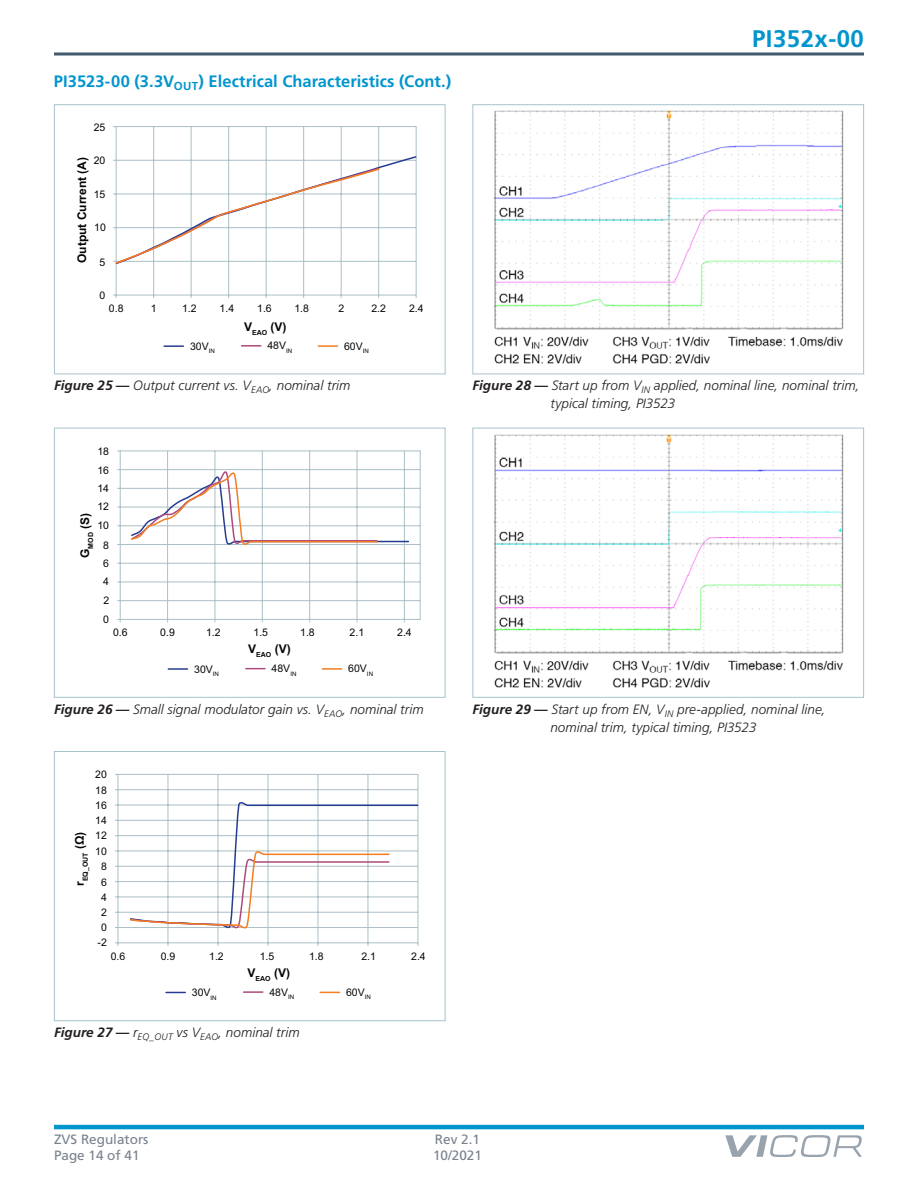
<style>
.page{position:relative;width:918px;height:1188px;background:#fff}
.page>*{position:absolute;margin:0;border:0;box-sizing:border-box;transform-origin:0 0}
.t1{font:700 24px "Frutiger LT Pro";letter-spacing:.02em;color:#0095ce}
.t2{font:700 16.5px "Frutiger LT Pro";color:#0095ce}
.t3{font:italic 300 13.5px/18px "Frutiger LT Pro";color:#231f20}
.t4{font:13.5px "Frutiger LT Pro";color:#78828d}
.t5{font:700 12px "Arial";color:#050504}
.t6{font:10.5px/14.9px "Arial";color:#050504}
.t7{font:700 7.05px "Arial";color:#050504}
.s1{font-weight:700}
</style>
<div class="page">
<hr style="left:54px;top:1125px;width:810px;height:4px;background:#0095ce">
<svg style="left:725px;top:1135px;width:137px;height:22px"></svg>
<svg style="left:54px;top:52px;width:810px;height:4px;background:#718391"></svg>
<svg style="left:164px;top:345px;width:19px;height:2px"></svg>
<svg style="left:242px;top:345px;width:19px;height:2px"></svg>
<svg style="left:318px;top:345px;width:19px;height:2px"></svg>
<hr style="left:116px;top:127px;width:1px;height:171px;background:#abbfc7">
<hr style="left:153px;top:127px;width:1px;height:171px;background:#abbfc7">
<hr style="left:191px;top:127px;width:1px;height:171px;background:#abbfc7">
<hr style="left:228px;top:127px;width:1px;height:171px;background:#abbfc7">
<hr style="left:266px;top:127px;width:1px;height:171px;background:#abbfc7">
<hr style="left:303px;top:127px;width:1px;height:171px;background:#abbfc7">
<hr style="left:341px;top:127px;width:1px;height:171px;background:#abbfc7">
<hr style="left:378px;top:127px;width:1px;height:171px;background:#abbfc7">
<hr style="left:416px;top:126px;width:1px;height:172px;background:#abbfc7">
<hr style="left:113px;top:295px;width:303px;height:1px;background:#abbfc7">
<hr style="left:113px;top:261px;width:303px;height:1px;background:#abbfc7">
<hr style="left:113px;top:227px;width:303px;height:1px;background:#abbfc7">
<hr style="left:113px;top:194px;width:303px;height:1px;background:#abbfc7">
<hr style="left:113px;top:160px;width:303px;height:1px;background:#abbfc7">
<hr style="left:113px;top:126px;width:303px;height:1px;background:#abbfc7">
<svg style="left:115px;top:155px;width:302px;height:110px"></svg>
<div style="left:54px;top:104px;width:392px;height:270px;border:1px solid #a8c4cc"></div>
<img style="left:493px;top:110px;width:351px;height:254px">
<div style="left:473px;top:104px;width:391px;height:270px;border:1px solid #a8c4cc"></div>
<hr style="left:168px;top:668px;width:20px;height:2px;background:#273b91">
<svg style="left:246px;top:668px;width:19px;height:1px"></svg>
<hr style="left:322px;top:668px;width:20px;height:2px;background:#f47d21">
<hr style="left:120px;top:451px;width:1px;height:171px;background:#abbfc7">
<hr style="left:167px;top:451px;width:1px;height:171px;background:#abbfc7">
<hr style="left:215px;top:451px;width:1px;height:171px;background:#abbfc7">
<hr style="left:262px;top:451px;width:1px;height:171px;background:#abbfc7">
<hr style="left:309px;top:451px;width:1px;height:171px;background:#abbfc7">
<hr style="left:357px;top:451px;width:1px;height:171px;background:#abbfc7">
<hr style="left:404px;top:451px;width:1px;height:171px;background:#abbfc7">
<hr style="left:420px;top:451px;width:1px;height:169px;background:#abbfc7">
<hr style="left:117px;top:619px;width:303px;height:1px;background:#abbfc7">
<hr style="left:117px;top:600px;width:303px;height:1px;background:#abbfc7">
<hr style="left:117px;top:582px;width:303px;height:1px;background:#abbfc7">
<hr style="left:117px;top:563px;width:303px;height:1px;background:#abbfc7">
<hr style="left:117px;top:544px;width:303px;height:1px;background:#abbfc7">
<hr style="left:117px;top:525px;width:303px;height:1px;background:#abbfc7">
<hr style="left:117px;top:507px;width:303px;height:1px;background:#abbfc7">
<hr style="left:117px;top:488px;width:303px;height:1px;background:#abbfc7">
<hr style="left:117px;top:469px;width:303px;height:1px;background:#abbfc7">
<hr style="left:117px;top:451px;width:303px;height:1px;background:#abbfc7">
<svg style="left:130px;top:467px;width:280px;height:82px"></svg>
<div style="left:54px;top:428px;width:392px;height:270px;border:1px solid #a8c4cc"></div>
<img style="left:493px;top:434px;width:351px;height:254px">
<div style="left:472px;top:428px;width:392px;height:270px;border:1px solid #a8c4cc"></div>
<svg style="left:166px;top:992px;width:19px;height:1px"></svg>
<svg style="left:244px;top:991px;width:19px;height:2px"></svg>
<svg style="left:320px;top:992px;width:19px;height:1px"></svg>
<hr style="left:118px;top:774px;width:1px;height:172px;background:#abbfc7">
<hr style="left:168px;top:774px;width:1px;height:172px;background:#abbfc7">
<hr style="left:218px;top:774px;width:1px;height:172px;background:#abbfc7">
<hr style="left:268px;top:774px;width:1px;height:172px;background:#abbfc7">
<hr style="left:318px;top:774px;width:1px;height:172px;background:#abbfc7">
<hr style="left:368px;top:774px;width:1px;height:172px;background:#abbfc7">
<hr style="left:418px;top:774px;width:1px;height:172px;background:#abbfc7">
<hr style="left:115px;top:942px;width:303px;height:1px;background:#abbfc7">
<hr style="left:115px;top:927px;width:303px;height:1px;background:#abbfc7">
<hr style="left:115px;top:912px;width:303px;height:1px;background:#abbfc7">
<hr style="left:115px;top:897px;width:303px;height:1px;background:#abbfc7">
<hr style="left:115px;top:881px;width:303px;height:1px;background:#abbfc7">
<hr style="left:115px;top:866px;width:303px;height:1px;background:#abbfc7">
<hr style="left:115px;top:851px;width:303px;height:1px;background:#abbfc7">
<hr style="left:115px;top:835px;width:303px;height:1px;background:#abbfc7">
<hr style="left:115px;top:820px;width:303px;height:1px;background:#abbfc7">
<hr style="left:115px;top:805px;width:303px;height:1px;background:#abbfc7">
<hr style="left:115px;top:789px;width:303px;height:1px;background:#abbfc7">
<hr style="left:115px;top:774px;width:303px;height:1px;background:#abbfc7">
<svg style="left:129px;top:798px;width:290px;height:133px"></svg>
<div style="left:54px;top:751px;width:392px;height:270px;border:1px solid #a8c4cc"></div>
<p class="t2" style="left:54px;top:71px;width:399px">PI3523-00 (3.3V<sub>OUT</sub>) Electrical Characteristics (Cont.)</p>
<p class="t6" style="left:94px;top:120px;width:13px">25</p>
<p class="t6" style="left:94px;top:153px;width:13px">20</p>
<p class="t5" style="left:74px;top:263px;width:107px;rotate:-90deg">Output Current (A)</p>
<p class="t6" style="left:94px;top:187px;width:13px">15</p>
<p class="t6" style="left:94px;top:220px;width:13px">10</p>
<p class="t6" style="left:100px;top:255px;width:7px">5</p>
<p class="t6" style="left:100px;top:288px;width:7px">0</p>
<p class="t6" style="left:109px;top:301px;width:16px">0.8</p>
<p class="t6" style="left:151px;top:301px;width:7px">1</p>
<p class="t6" style="left:182px;top:301px;width:16px">1.2</p>
<p class="t6" style="left:220px;top:301px;width:16px">1.4</p>
<p class="t6" style="left:257px;top:301px;width:16px">1.6</p>
<p class="t6" style="left:294px;top:301px;width:16px">1.8</p>
<p class="t6" style="left:409px;top:301px;width:16px">2.4</p>
<p class="t6" style="left:338px;top:301px;width:7px">2</p>
<p class="t6" style="left:371px;top:301px;width:16px">2.2</p>
<p class="t5" style="left:244px;top:318px;width:44px">V<sub>EAO</sub> (V)</p>
<p class="t6" style="left:190px;top:339px;width:26px">30V<sub>IN</sub></p>
<p class="t6" style="left:267px;top:338px;width:26px">48V<sub>IN</sub></p>
<p class="t6" style="left:344px;top:339px;width:26px">60V<sub>IN</sub></p>
<h1 class="t1" style="left:752px;top:24px;width:113px">PI352x-00</h1>
<p class="t3" style="left:54px;top:377px;width:298px"><span class="s1">Figure 25 —</span> Output current vs. V<sub>EAO</sub>, nominal trim</p>
<p class="t3" style="left:550px;top:377px;width:310px;text-indent:-78px"><span class="s1">Figure 28 —</span> Start up from V<sub>IN</sub> applied, nominal line, nominal trim, typical timing, PI3523</p>
<p class="t6" style="left:97px;top:444px;width:13px">18</p>
<p class="t6" style="left:97px;top:463px;width:13px">16</p>
<p class="t6" style="left:97px;top:481px;width:13px">14</p>
<p class="t6" style="left:97px;top:499px;width:13px">12</p>
<p class="t5" style="left:77px;top:558px;width:46px;rotate:-90deg">G<sub>MOD</sub> (S)</p>
<p class="t6" style="left:97px;top:518px;width:13px">10</p>
<p class="t6" style="left:103px;top:538px;width:7px">8</p>
<p class="t6" style="left:103px;top:556px;width:7px">6</p>
<p class="t6" style="left:103px;top:574px;width:7px">4</p>
<p class="t6" style="left:103px;top:591px;width:7px;line-height:18.9px">2<br>0</p>
<p class="t6" style="left:113px;top:625px;width:16px">0.6</p>
<p class="t6" style="left:160px;top:625px;width:16px">0.9</p>
<p class="t6" style="left:206px;top:625px;width:16px">1.2</p>
<p class="t6" style="left:254px;top:625px;width:16px">1.5</p>
<p class="t6" style="left:300px;top:625px;width:16px">1.8</p>
<p class="t6" style="left:350px;top:625px;width:16px">2.1</p>
<p class="t6" style="left:397px;top:625px;width:16px">2.4</p>
<p class="t5" style="left:248px;top:641px;width:44px">V<sub>EAO</sub> (V)</p>
<p class="t6" style="left:194px;top:662px;width:26px">30V<sub>IN</sub></p>
<p class="t6" style="left:272px;top:661px;width:26px">48V<sub>IN</sub></p>
<p class="t6" style="left:348px;top:661px;width:26px">60V<sub>IN</sub></p>
<p class="t3" style="left:54px;top:700px;width:371px"><span class="s1">Figure 26 —</span> Small signal modulator gain vs. V<sub>EAO</sub>, nominal trim</p>
<p class="t3" style="left:550px;top:700px;width:277px;text-indent:-78px"><span class="s1">Figure 29 —</span> Start up from EN, V<sub>IN</sub> pre-applied, nominal line, nominal trim, typical timing, PI3523</p>
<p class="t6" style="left:95px;top:767px;width:13px">20</p>
<p class="t6" style="left:95px;top:783px;width:13px">18</p>
<p class="t6" style="left:95px;top:798px;width:13px">16</p>
<p class="t6" style="left:95px;top:828px;width:13px">12</p>
<p class="t6" style="left:95px;top:813px;width:13px">14</p>
<p class="t7" style="left:81px;top:886px;width:56px;rotate:-90deg"><sup>r</sup>EQ_OUT <sup>(Ω)</sup></p>
<p class="t6" style="left:95px;top:844px;width:13px">10</p>
<p class="t6" style="left:101px;top:859px;width:7px">8</p>
<p class="t6" style="left:101px;top:875px;width:7px;text-align:justify">6<br>4<br>2</p>
<p class="t6" style="left:98px;top:920px;width:11px;text-align:center">0 -2</p>
<p class="t6" style="left:111px;top:949px;width:16px">0.6</p>
<p class="t6" style="left:161px;top:949px;width:16px">0.9</p>
<p class="t6" style="left:209px;top:949px;width:16px">1.2</p>
<p class="t6" style="left:260px;top:949px;width:16px">1.5</p>
<p class="t6" style="left:309px;top:949px;width:16px">1.8</p>
<p class="t6" style="left:361px;top:949px;width:16px">2.1</p>
<p class="t6" style="left:411px;top:949px;width:16px">2.4</p>
<p class="t5" style="left:248px;top:965px;width:44px">V<sub>EAO</sub> (V)</p>
<p class="t6" style="left:192px;top:985px;width:26px">30V<sub>IN</sub></p>
<p class="t6" style="left:269px;top:985px;width:26px">48V<sub>IN</sub></p>
<p class="t6" style="left:346px;top:985px;width:26px">60V<sub>IN</sub></p>
<p class="t3" style="left:54px;top:1024px;width:247px"><span class="s1">Figure 27 —</span> r<sub>EQ_OUT</sub> vs V<sub>EAO</sub>, nominal trim</p>
<p class="t4" style="left:54px;top:1132px;width:96px">ZVS Regulators</p>
<p class="t4" style="left:435px;top:1132px;width:47px">Rev 2.1</p>
<p class="t4" style="left:54px;top:1148px;width:87px">Page 14 of 41</p>
<p class="t4" style="left:433px;top:1148px;width:50px">10/2021</p>
</div>
